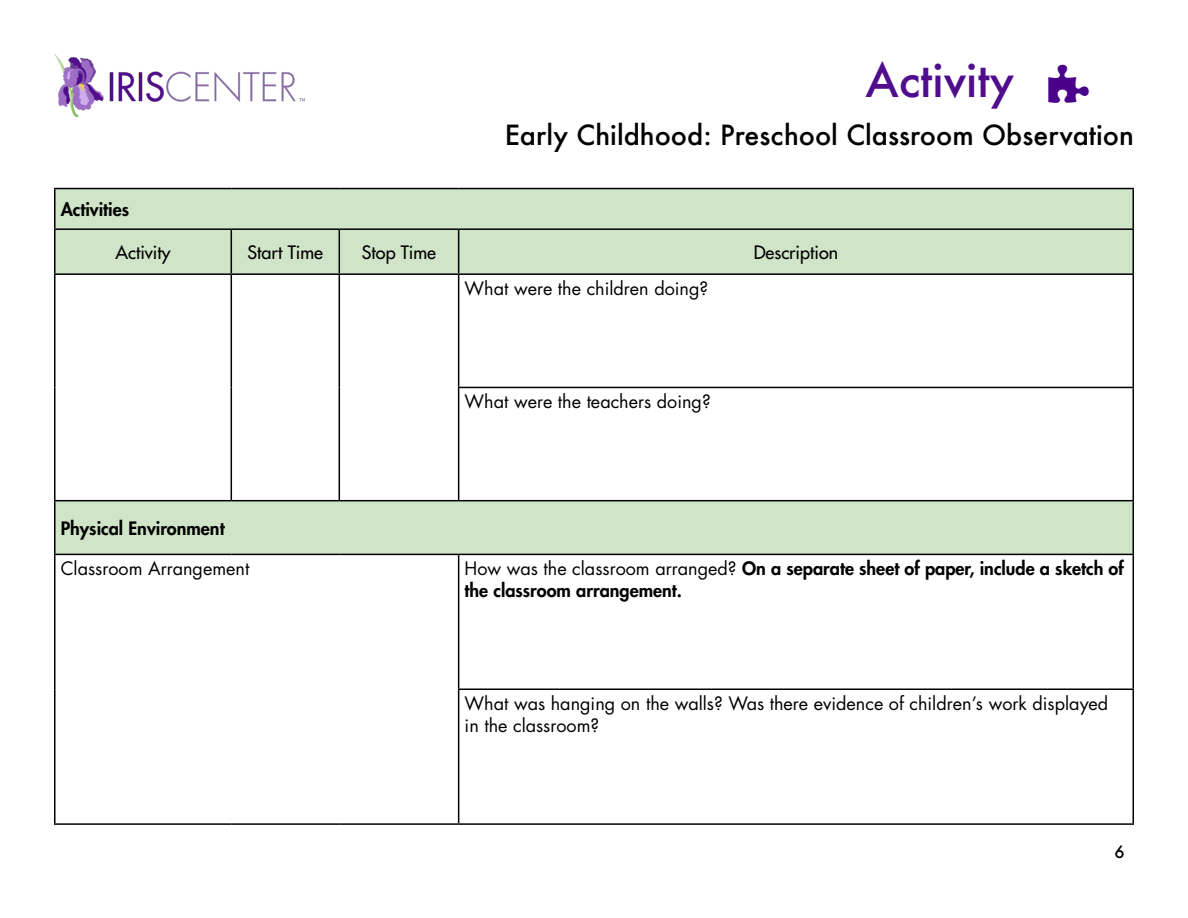
<style>
.page{position:relative;width:1188px;height:918px;background:#fff}
.page>*{position:absolute;margin:0;border:0;box-sizing:border-box;transform-origin:0 0}
.t1{font:500 45px "Futura";color:#500d8c}
.t2{font:500 27px "Futura";color:#000}
.t3{font:18px/21.6px "Futura Std";color:#000}
.t4{font:800 18px/21.6px "Futura Std";color:#000}
.t5{font:500 18px "Futura Std";color:#000}
.t6{font:500 16.5px "Futura";color:#000}
.s1{font-weight:400}
</style>
<div class="page">
<img style="left:54px;top:54px;width:250px;height:62px">
<svg style="left:56px;top:189px;width:1076px;height:365px"></svg>
<hr style="left:54px;top:188px;width:177px;height:1px;background:#000">
<hr style="left:54px;top:189px;width:2px;height:39px;background:#000">
<hr style="left:231px;top:188px;width:108px;height:1px;background:#000">
<hr style="left:339px;top:188px;width:120px;height:1px;background:#000">
<hr style="left:459px;top:188px;width:675px;height:1px;background:#000">
<hr style="left:1132px;top:189px;width:2px;height:39px;background:#000">
<hr style="left:54px;top:228px;width:177px;height:2px;background:#000">
<hr style="left:54px;top:230px;width:2px;height:43px;background:#000">
<hr style="left:231px;top:228px;width:108px;height:2px;background:#000">
<hr style="left:231px;top:230px;width:1px;height:43px;background:#000">
<hr style="left:339px;top:228px;width:120px;height:2px;background:#000">
<hr style="left:339px;top:230px;width:1px;height:43px;background:#000">
<hr style="left:459px;top:228px;width:675px;height:2px;background:#000">
<hr style="left:458px;top:230px;width:1px;height:43px;background:#000">
<hr style="left:1132px;top:230px;width:2px;height:43px;background:#000">
<hr style="left:54px;top:273px;width:177px;height:2px;background:#000">
<hr style="left:54px;top:275px;width:2px;height:112px;background:#000">
<hr style="left:231px;top:273px;width:108px;height:2px;background:#000">
<hr style="left:231px;top:275px;width:1px;height:112px;background:#000">
<hr style="left:339px;top:273px;width:120px;height:2px;background:#000">
<hr style="left:339px;top:275px;width:1px;height:112px;background:#000">
<hr style="left:459px;top:273px;width:675px;height:2px;background:#000">
<hr style="left:458px;top:275px;width:1px;height:112px;background:#000">
<hr style="left:1132px;top:275px;width:2px;height:112px;background:#000">
<hr style="left:54px;top:387px;width:2px;height:113px;background:#000">
<hr style="left:231px;top:387px;width:1px;height:113px;background:#000">
<hr style="left:339px;top:387px;width:1px;height:113px;background:#000">
<hr style="left:458px;top:387px;width:676px;height:1px;background:#000">
<hr style="left:458px;top:388px;width:1px;height:112px;background:#000">
<hr style="left:1132px;top:388px;width:2px;height:112px;background:#000">
<hr style="left:54px;top:500px;width:177px;height:1px;background:#000">
<hr style="left:54px;top:501px;width:2px;height:53px;background:#000">
<hr style="left:231px;top:500px;width:108px;height:1px;background:#000">
<hr style="left:339px;top:500px;width:120px;height:1px;background:#000">
<hr style="left:459px;top:500px;width:675px;height:1px;background:#000">
<hr style="left:1132px;top:501px;width:2px;height:53px;background:#000">
<hr style="left:54px;top:554px;width:177px;height:1px;background:#000">
<hr style="left:54px;top:555px;width:2px;height:134px;background:#000">
<hr style="left:231px;top:554px;width:108px;height:1px;background:#000">
<hr style="left:339px;top:554px;width:120px;height:1px;background:#000">
<hr style="left:459px;top:554px;width:675px;height:1px;background:#000">
<hr style="left:458px;top:555px;width:1px;height:133px;background:#000">
<hr style="left:1132px;top:555px;width:2px;height:133px;background:#000">
<hr style="left:54px;top:689px;width:2px;height:134px;background:#000">
<hr style="left:458px;top:688px;width:676px;height:2px;background:#000">
<hr style="left:458px;top:690px;width:1px;height:133px;background:#000">
<hr style="left:1132px;top:690px;width:2px;height:133px;background:#000">
<hr style="left:54px;top:823px;width:177px;height:2px;background:#000">
<hr style="left:231px;top:823px;width:108px;height:2px;background:#000">
<hr style="left:339px;top:823px;width:120px;height:2px;background:#000">
<hr style="left:459px;top:823px;width:675px;height:2px;background:#000">
<h1 class="t1" style="left:866px;top:50px;width:150px">Activity</h1>
<h2 class="t2" style="left:505px;top:116px;width:631px">Early Childhood: Preschool Classroom Observation</h2>
<p class="t4" style="left:61px;top:199px;width:70px">Activities</p>
<p class="t5" style="left:115px;top:241px;width:57px">Activity</p>
<p class="t5" style="left:248px;top:241px;width:77px">Start Time</p>
<p class="t5" style="left:362px;top:241px;width:76px">Stop Time</p>
<p class="t5" style="left:754px;top:241px;width:86px">Description</p>
<p class="t3" style="left:465px;top:278px;width:245px">What were the children doing?</p>
<p class="t3" style="left:465px;top:391px;width:248px">What were the teachers doing?</p>
<p class="t4" style="left:61px;top:518px;width:165px">Physical Environment</p>
<p class="t3" style="left:61px;top:558px;width:190px">Classroom Arrangement</p>
<p class="t4" style="left:465px;top:558px;width:661px"><span class="s1">How was the classroom arranged?</span> On a separate sheet of paper, include a sketch of the classroom arrangement.</p>
<p class="t3" style="left:465px;top:693px;width:645px">What was hanging on the walls? Was there evidence of children’s work displayed in the classroom?</p>
<p class="t6" style="left:1115px;top:841px;width:12px">6</p>
</div>
